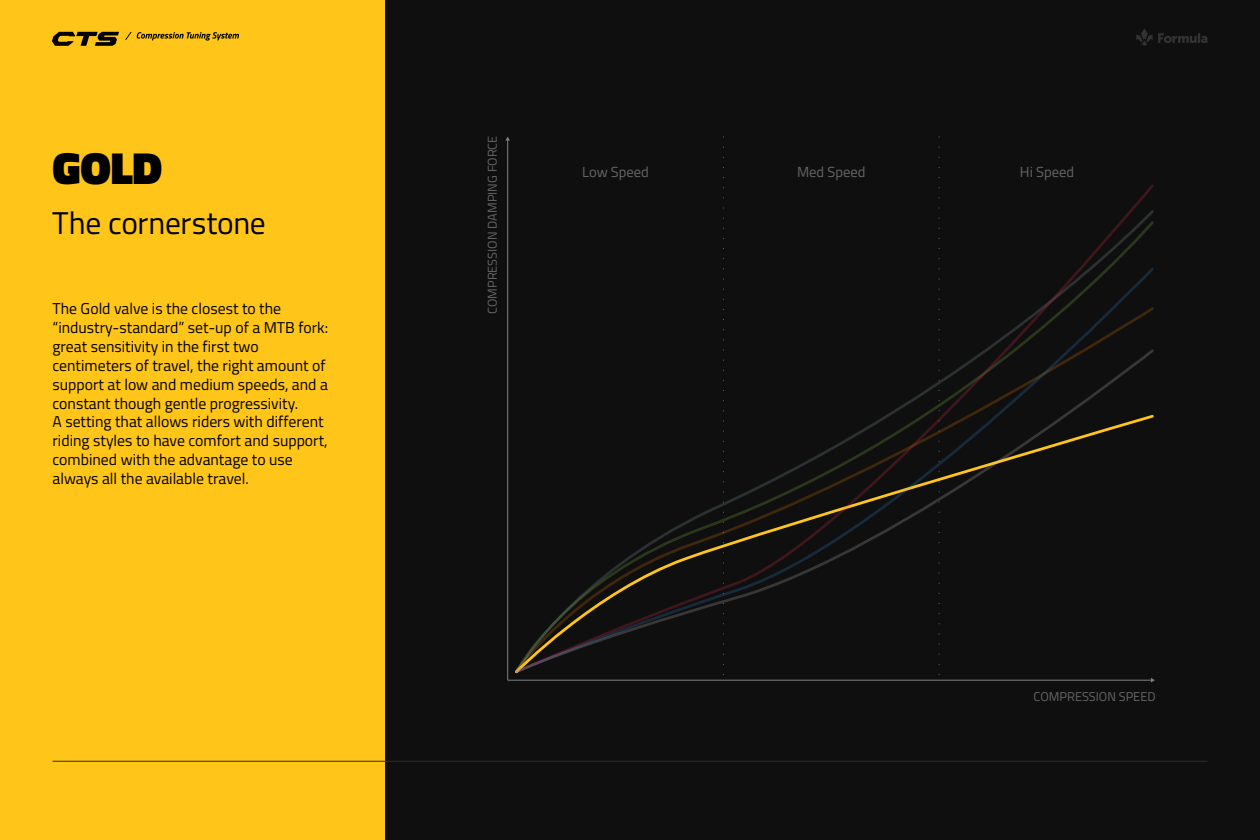
<style>
.page{position:relative;width:1260px;height:840px;background:#0f0f0f}
.page>*{position:absolute;margin:0;border:0;box-sizing:border-box;transform-origin:0 0}
.t1{font:900 45.5px "Titillium Web";color:#000}
.t2{font:31.5px "Titillium Web";letter-spacing:-.01em;color:#000}
.t3{font:15.75px/18.9px "Titillium Web";color:#000}
.t4{font:14.61px "Titillium Web";color:#666}
.t5{font:12.78px "Titillium Web";color:#666}
</style>
<div class="page">
<div style="left:0;top:0;width:385px;height:840px;background:#ffc518"></div>
<hr style="left:507px;top:140px;width:1px;height:540px;background:#808080">
<svg style="left:505px;top:137px;width:5px;height:4px"></svg>
<hr style="left:508px;top:680px;width:644px;height:1px;background:#808080">
<svg style="left:515px;top:184px;width:639px;height:489px"></svg>
<svg style="left:1136px;top:29px;width:72px;height:17px"></svg>
<svg style="left:125px;top:32px;width:114px;height:9px"></svg>
<svg style="left:52px;top:32px;width:67px;height:14px"></svg>
<hr style="left:52px;top:761px;width:1156px;height:1px;background:#2e2e2e">
<h1 class="t1" style="left:52px;top:135px;width:111px">GOLD</h1>
<h2 class="t2" style="left:52px;top:200px;width:215px">The cornerstone</h2>
<p class="t3" style="left:52px;top:298px;width:277px">The Gold valve is the closest to the “industry-standard” set-up of a MTB fork: great sensitivity in the first two centimeters of travel, the right amount of support at low and medium speeds, and a constant though gentle progressivity.<br>A setting that allows riders with different riding styles to have comfort and support, combined with the advantage to use always all the available travel.</p>
<p class="t5" style="left:483px;top:314px;width:180px;rotate:-90deg">COMPRESSION DAMPING FORCE</p>
<p class="t4" style="left:582px;top:162px;width:68px">Low Speed</p>
<p class="t4" style="left:797px;top:162px;width:70px">Med Speed</p>
<p class="t4" style="left:1020px;top:162px;width:56px">Hi Speed</p>
<p class="t5" style="left:1034px;top:687px;width:123px">COMPRESSION SPEED</p>
</div>
